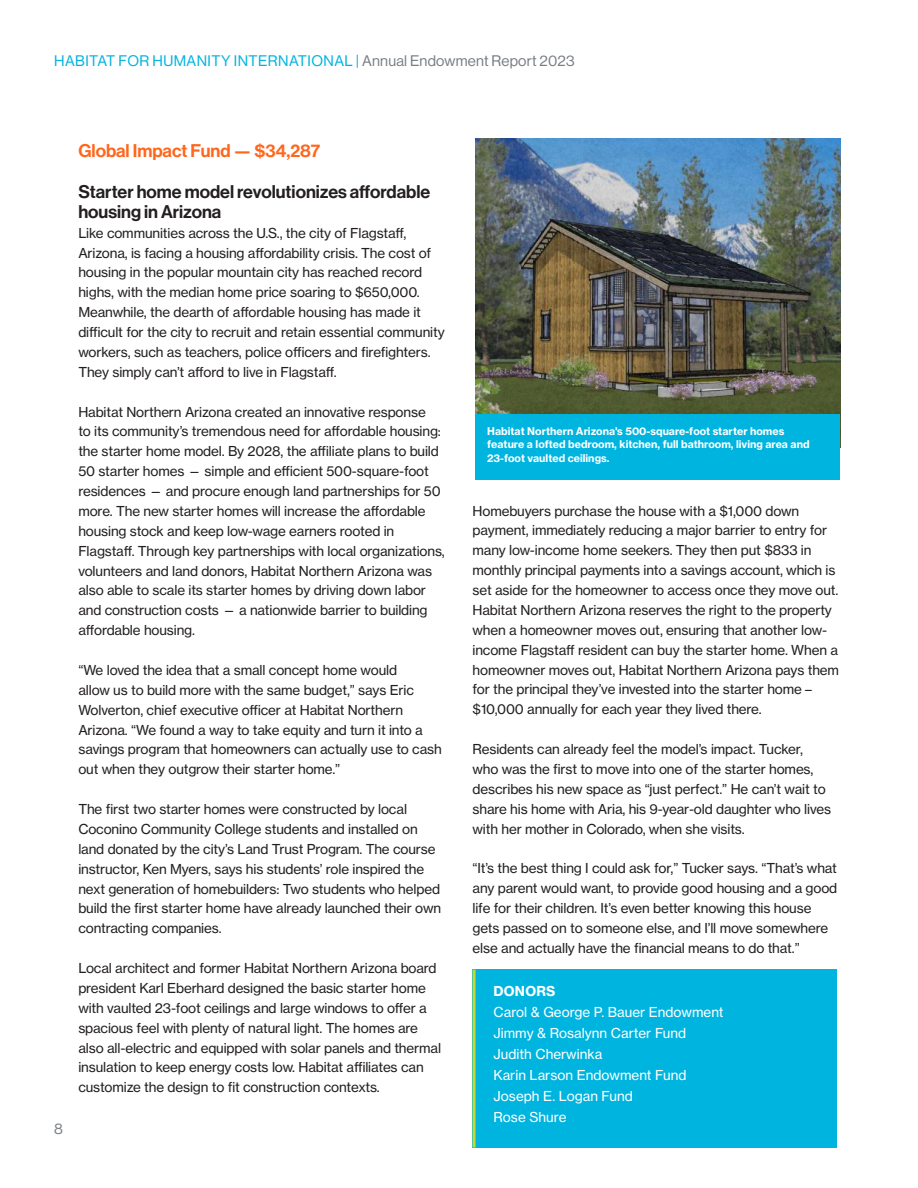
<style>
.page{position:relative;width:918px;height:1188px;background:#fff}
.page>*{position:absolute;margin:0;border:0;box-sizing:border-box;transform-origin:0 0}
.Heads{font:18px/19.8px "N Haas Grotesk DS Pro 65 Md";color:#231f20}
.Heads_Orange{font:18px "N Haas Grotesk DS Pro 65 Md";color:#ff661c}
.t1{font:15px "N Haas Grotesk DS Pro 55 Rg";letter-spacing:.015em;color:#00b4e0}
.t2{font:15px "N Haas Grotesk DS Pro 55 Rg";color:#787d83}
.Body_Small{font:13.5px/19.8px "N Haas Grotesk TX Pro 55 Rg";letter-spacing:-.01em;color:#231f20}
.Body_Small_List_1{font:13.5px "N Haas Grotesk TX Pro 55 Rg";color:#fff}
.Subheads{font:13.5px "N Haas Grotesk TX Pro 75 Bd";letter-spacing:.015em;color:#fff}
.Photo_captions{font:10.5px/13.5px "N Haas Grotesk TX Pro 75 Bd";color:#fff}
.s1{color:#787d83}
</style>
<div class="page">
<div style="left:473px;top:969px;width:364px;height:179px;background:#00b4e0"></div>
<hr style="left:473px;top:969px;width:3px;height:179px;background:#c4d82d">
<img style="left:476px;top:139px;width:364px;height:276px">
<div style="left:476px;top:415px;width:364px;height:65px;background:#00b4e0"></div>
<p class="t1" style="left:54px;top:52px;width:522px">HABITAT FOR HUMANITY INTERNATIONAL | <span class="s1">Annual Endowment Report 2023</span></p>
<p class="t2" style="left:54px;top:1120px;width:10px">8</p>
<p class="Heads_Orange" style="left:78px;top:140px;width:244px">Global Impact Fund — $34,287</p>
<p class="Heads" style="left:78px;top:182px;width:353px">Starter home model revolutionizes affordable housing in Arizona</p>
<p class="Body_Small" style="left:78px;top:223px;width:368px">Like communities across the U.S., the city of Flagstaff, Arizona, is facing a housing affordability crisis. The cost of housing in the popular mountain city has reached record highs, with the median home price soaring to $650,000.<br>Meanwhile, the dearth of affordable housing has made it difficult for the city to recruit and retain essential community workers, such as teachers, police officers and firefighters.<br>They simply can’t afford to live in Flagstaff.</p>
<p class="Body_Small" style="left:78px;top:402px;width:368px">Habitat Northern Arizona created an innovative response<br>to its community’s tremendous need for affordable housing: the starter home model. By 2028, the affiliate plans to build 50 starter homes — simple and efficient 500-square-foot residences — and procure enough land partnerships for 50 more. The new starter homes will increase the affordable housing stock and keep low-wage earners rooted in Flagstaff. Through key partnerships with local organizations, volunteers and land donors, Habitat Northern Arizona was also able to scale its starter homes by driving down labor and construction costs — a nationwide barrier to building affordable housing.</p>
<p class="Body_Small" style="left:78px;top:660px;width:365px">“We loved the idea that a small concept home would<br>allow us to build more with the same budget,” says Eric Wolverton, chief executive officer at Habitat Northern Arizona. “We found a way to take equity and turn it into a savings program that homeowners can actually use to cash out when they outgrow their starter home.”</p>
<p class="Body_Small" style="left:78px;top:799px;width:364px">The first two starter homes were constructed by local Coconino Community College students and installed on land donated by the city’s Land Trust Program. The course instructor, Ken Myers, says his students’ role inspired the next generation of homebuilders: Two students who helped build the first starter home have already launched their own contracting companies.</p>
<p class="Body_Small" style="left:78px;top:958px;width:364px">Local architect and former Habitat Northern Arizona board president Karl Eberhard designed the basic starter home with vaulted 23-foot ceilings and large windows to offer a spacious feel with plenty of natural light. The homes are also all-electric and equipped with solar panels and thermal insulation to keep energy costs low. Habitat affiliates can customize the design to fit construction contexts.</p>
<p class="Photo_captions" style="left:487px;top:424px;width:324px">Habitat Northern Arizona's 500-square-foot starter homes feature a lofted bedroom, kitchen, full bathroom, living area and<br>23-foot vaulted ceilings.</p>
<p class="Body_Small" style="left:473px;top:501px;width:368px">Homebuyers purchase the house with a $1,000 down payment, immediately reducing a major barrier to entry for many low-income home seekers. They then put $833 in monthly principal payments into a savings account, which is set aside for the homeowner to access once they move out.<br>Habitat Northern Arizona reserves the right to the property when a homeowner moves out, ensuring that another low&shy;income Flagstaff resident can buy the starter home. When a homeowner moves out, Habitat Northern Arizona pays them for the principal they’ve invested into the starter home – $10,000 annually for each year they lived there.</p>
<p class="Body_Small" style="left:473px;top:739px;width:360px">Residents can already feel the model’s impact. Tucker, who was the first to move into one of the starter homes, describes his new space as “just perfect.” He can’t wait to share his home with Aria, his 9-year-old daughter who lives with her mother in Colorado, when she visits.</p>
<p class="Body_Small" style="left:473px;top:858px;width:366px">“It’s the best thing I could ask for,” Tucker says. “That’s what any parent would want, to provide good housing and a good life for their children. It’s even better knowing this house gets passed on to someone else, and I’ll move somewhere else and actually have the financial means to do that.”</p>
<p class="Subheads" style="left:494px;top:983px;width:63px">DONORS</p>
<p class="Body_Small_List_1" style="left:494px;top:1004px;width:232px">Carol &amp; George P. Bauer Endowment</p>
<p class="Body_Small_List_1" style="left:494px;top:1025px;width:194px">Jimmy &amp; Rosalynn Carter Fund</p>
<p class="Body_Small_List_1" style="left:494px;top:1046px;width:110px">Judith Cherwinka</p>
<p class="Body_Small_List_1" style="left:494px;top:1067px;width:195px">Karin Larson Endowment Fund</p>
<p class="Body_Small_List_1" style="left:494px;top:1088px;width:141px">Joseph E. Logan Fund</p>
<p class="Body_Small_List_1" style="left:494px;top:1109px;width:74px">Rose Shure</p>
</div>
